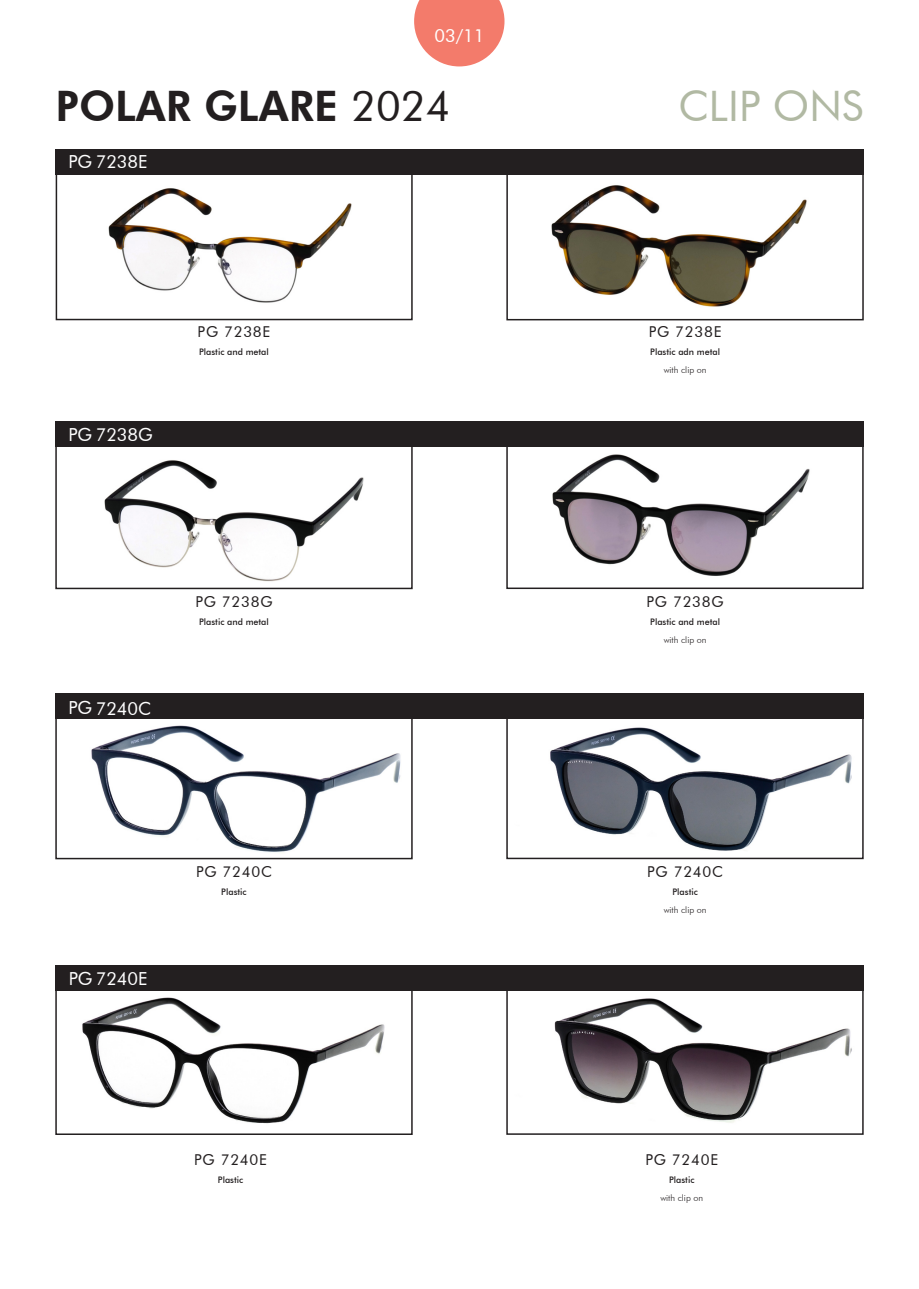
<style>
.page{position:relative;width:919px;height:1289px;background:#fff}
.page>*{position:absolute;margin:0;border:0;box-sizing:border-box;transform-origin:0 0}
.t1{font:800 42px "Futura BT";color:#231f20}
.t2{font:42px "Futura BT";color:#b1b9a3}
.t3{font:18px "Futura BT";color:#fff}
.t4{font:15px "Futura BT";letter-spacing:.05em;color:#231f20}
.t5{font:500 9px "Futura BT";color:#231f20}
.t6{font:300 9px "Futura BT";color:#231f20}
.s1{font-weight:400}
</style>
<div class="page">
<div style="left:55px;top:149px;width:808px;height:25px;background:#231f20"></div>
<div style="left:55px;top:421px;width:808px;height:25px;background:#231f20"></div>
<div style="left:55px;top:693px;width:808px;height:26px;background:#231f20"></div>
<div style="left:55px;top:965px;width:808px;height:26px;background:#231f20"></div>
<div style="left:55px;top:439px;width:357px;height:150px;border:2px solid #231f20"></div>
<div style="left:55px;top:709px;width:357px;height:150px;border:2px solid #231f20"></div>
<div style="left:55px;top:985px;width:357px;height:149px;border:2px solid #231f20"></div>
<div style="left:506px;top:171px;width:357px;height:149px;border:2px solid #231f20"></div>
<div style="left:506px;top:439px;width:357px;height:150px;border:2px solid #231f20"></div>
<div style="left:506px;top:709px;width:357px;height:150px;border:2px solid #231f20"></div>
<div style="left:506px;top:985px;width:357px;height:149px;border:2px solid #231f20"></div>
<svg style="left:414px;top:0;width:90px;height:66px;background:#f48e81"></svg>
<div style="left:56px;top:171px;width:356px;height:149px;border:2px solid #231f20"></div>
<img style="left:108px;top:188px;width:244px;height:115px">
<img style="left:104px;top:460px;width:260px;height:122px">
<img style="left:91px;top:725px;width:310px;height:127px">
<img style="left:82px;top:997px;width:303px;height:127px">
<img style="left:551px;top:185px;width:256px;height:122px">
<img style="left:552px;top:454px;width:258px;height:122px">
<img style="left:550px;top:727px;width:302px;height:124px">
<img style="left:554px;top:998px;width:298px;height:125px">
<h2 class="t3" style="left:434px;top:24px;width:51px">03/11</h2>
<h1 class="t1" style="left:56px;top:80px;width:396px">POLAR GLARE <span class="s1">2024</span></h1>
<h1 class="t2" style="left:678px;top:80px;width:186px">CLIP ONS</h1>
<h2 class="t3" style="left:68px;top:151px;width:81px">PG 7238E</h2>
<h2 class="t3" style="left:68px;top:423px;width:86px">PG 7238G</h2>
<h3 class="t4" style="left:198px;top:322px;width:74px">PG 7238E</h3>
<p class="t5" style="left:199px;top:346px;width:71px">Plastic and metal</p>
<h2 class="t3" style="left:68px;top:697px;width:84px">PG 7240C</h2>
<h3 class="t4" style="left:195px;top:592px;width:79px">PG 7238G</h3>
<p class="t5" style="left:199px;top:616px;width:71px">Plastic and metal</p>
<h2 class="t3" style="left:69px;top:967px;width:80px">PG 7240E</h2>
<h3 class="t4" style="left:196px;top:862px;width:77px">PG 7240C</h3>
<p class="t5" style="left:221px;top:886px;width:27px">Plastic</p>
<h3 class="t4" style="left:194px;top:1150px;width:74px">PG 7240E</h3>
<p class="t5" style="left:218px;top:1174px;width:27px">Plastic</p>
<h3 class="t4" style="left:648px;top:322px;width:74px">PG 7238E</h3>
<p class="t5" style="left:650px;top:346px;width:71px">Plastic adn metal</p>
<p class="t6" style="left:663px;top:364px;width:44px">with clip on</p>
<h3 class="t4" style="left:646px;top:592px;width:79px">PG 7238G</h3>
<p class="t5" style="left:650px;top:616px;width:71px">Plastic and metal</p>
<p class="t6" style="left:663px;top:634px;width:44px">with clip on</p>
<h3 class="t4" style="left:647px;top:862px;width:77px">PG 7240C</h3>
<p class="t5" style="left:672px;top:886px;width:27px">Plastic</p>
<p class="t6" style="left:663px;top:904px;width:44px">with clip on</p>
<h3 class="t4" style="left:645px;top:1150px;width:74px">PG 7240E</h3>
<p class="t5" style="left:669px;top:1174px;width:27px">Plastic</p>
<p class="t6" style="left:660px;top:1192px;width:44px">with clip on</p>
</div>
